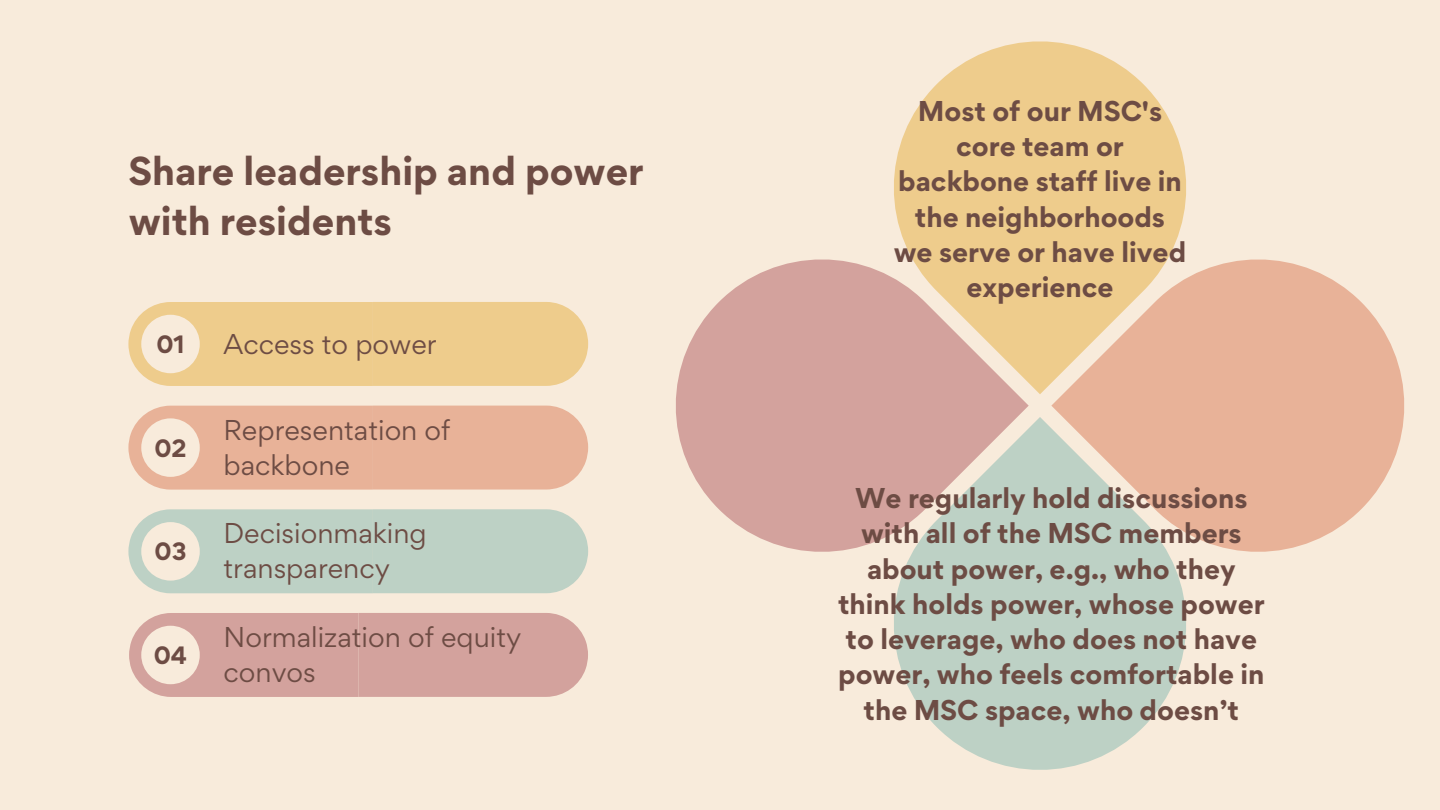
<style>
.page{position:relative;width:1440px;height:810px;background:#f8ebdb}
.page>*{position:absolute;margin:0;border:0;box-sizing:border-box;transform-origin:0 0}
.t1{font:700 36px/50.2px "Gordita";color:#6d4c44}
.t2{font:700 25.6px/35.2px "Gordita";color:#6d4c44;text-align:center}
.t3{font:25.6px/35.2px "Gordita";color:#6d4c44}
.t4{font:700 22.4px "Gordita";color:#6d4c44}
</style>
<div class="page">
<svg style="left:894px;top:41px;width:292px;height:353px;fill:#eecc8c"></svg>
<svg style="left:894px;top:417px;width:292px;height:353px;fill:#bdd1c5"></svg>
<svg style="left:1051px;top:199px;width:353px;height:413px"></svg>
<svg style="left:676px;top:199px;width:353px;height:413px"></svg>
<div style="left:128px;top:302px;width:460px;height:84px;background:#eecc8c"></div>
<div style="left:141px;top:315px;width:59px;height:58px;background:#f8ebdb;border-radius:50%"></div>
<div style="left:128px;top:406px;width:460px;height:84px;background:#e8b298"></div>
<div style="left:141px;top:418px;width:59px;height:59px;background:#f8ebdb;border-radius:50%"></div>
<div style="left:128px;top:509px;width:460px;height:84px;background:#bdd1c5"></div>
<div style="left:141px;top:522px;width:59px;height:59px;background:#f8ebdb;border-radius:50%"></div>
<div style="left:129px;top:613px;width:459px;height:84px;background:#d3a29d"></div>
<div style="left:141px;top:626px;width:59px;height:58px;background:#f8ebdb;border-radius:50%"></div>
<p class="t1" style="left:129px;top:145px;width:516px">Share leadership and power with residents</p>
<p class="t4" style="left:156px;top:329px;width:30px">01</p>
<p class="t4" style="left:154px;top:433px;width:34px">02</p>
<p class="t4" style="left:154px;top:537px;width:33px">03</p>
<p class="t4" style="left:154px;top:640px;width:35px">04</p>
<p class="t3" style="left:224px;top:326px;width:215px">Access to power</p>
<p class="t3" style="left:224px;top:412px;width:228px">Representation of backbone</p>
<p class="t3" style="left:224px;top:516px;width:205px">Decisionmaking transparency</p>
<p class="t3" style="left:224px;top:619px;width:299px">Normalization of equity convos</p>
<p class="t2" style="left:894px;top:93px;width:294px">Most of our MSC's core team or backbone staff live in the neighborhoods we serve or have lived experience</p>
<p class="t2" style="left:838px;top:480px;width:428px">We regularly hold discussions with all of the MSC members about power, e.g., who they think holds power, whose power to leverage, who does not have power, who feels comfortable in the MSC space, who doesn’t</p>
</div>
